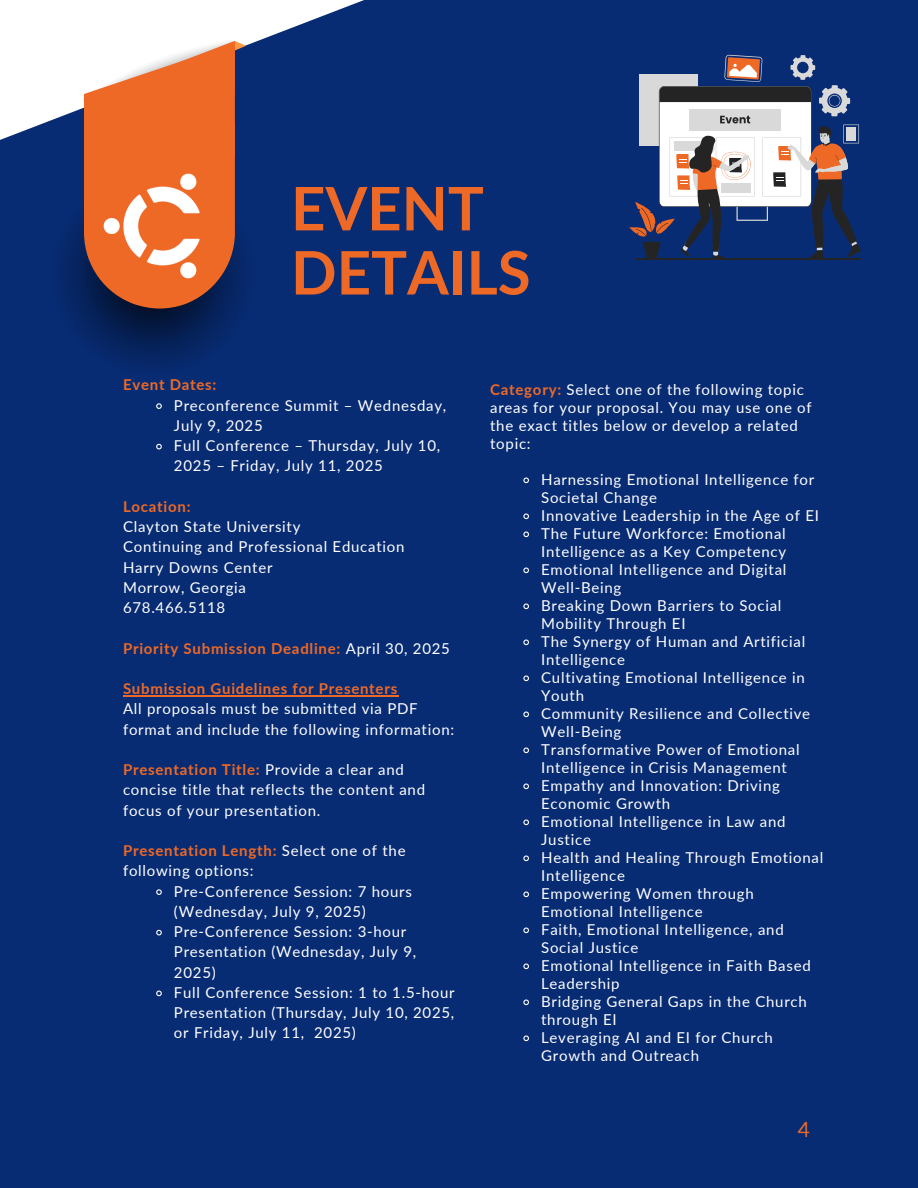
<style>
.page{position:relative;width:918px;height:1188px;background:#082c74}
.page>*{position:absolute;margin:0;border:0;box-sizing:border-box;transform-origin:0 0}
.t1{font:700 60px/64.2px "Lato";color:#ee6926}
.t2{font:21px "Lato";color:#ee6926}
.t3{font:15px/18px "Lato";letter-spacing:.05em;color:#fff}
.t4{font:700 15px "Lato";letter-spacing:.05em;color:#ee6926}
.s1{font-weight:400;color:#fff}
.s2{font-weight:700;color:#ee6926}
</style>
<div class="page">
<svg style="left:156px;top:403px;width:6px;height:6px"></svg>
<svg style="left:156px;top:443px;width:6px;height:7px"></svg>
<hr style="left:123px;top:695px;width:275px;height:1px;background:#ee6926">
<svg style="left:156px;top:889px;width:6px;height:6px"></svg>
<svg style="left:156px;top:929px;width:6px;height:7px"></svg>
<svg style="left:156px;top:990px;width:6px;height:7px"></svg>
<svg style="left:629px;top:55px;width:232px;height:205px"></svg>
<svg style="left:523px;top:477px;width:6px;height:7px"></svg>
<svg style="left:523px;top:513px;width:6px;height:7px"></svg>
<svg style="left:523px;top:531px;width:6px;height:7px"></svg>
<svg style="left:523px;top:567px;width:6px;height:7px"></svg>
<svg style="left:523px;top:603px;width:6px;height:7px"></svg>
<svg style="left:523px;top:639px;width:6px;height:7px"></svg>
<svg style="left:523px;top:675px;width:6px;height:7px"></svg>
<svg style="left:523px;top:711px;width:6px;height:7px"></svg>
<svg style="left:523px;top:747px;width:6px;height:7px"></svg>
<svg style="left:523px;top:783px;width:6px;height:7px"></svg>
<svg style="left:523px;top:819px;width:6px;height:7px"></svg>
<svg style="left:523px;top:855px;width:6px;height:7px"></svg>
<svg style="left:523px;top:891px;width:6px;height:7px"></svg>
<svg style="left:523px;top:927px;width:6px;height:7px"></svg>
<svg style="left:523px;top:963px;width:6px;height:7px"></svg>
<svg style="left:523px;top:999px;width:6px;height:7px"></svg>
<svg style="left:523px;top:1035px;width:6px;height:7px"></svg>
<svg style="left:0;top:0;width:364px;height:140px;fill:#fff"></svg>
<div style="left:77px;top:27px;width:159px;height:14px;background:#fff"></div>
<svg style="left:51px;top:41px;width:204px;height:324px"></svg>
<img style="left:103px;top:173px;width:107px;height:107px">
<p class="t1" style="left:291px;top:175px;width:241px">EVENT<br>DETAILS</p>
<p class="t4" style="left:123px;top:376px;width:95px">Event Dates:</p>
<p class="t3" style="left:174px;top:395px;width:274px;line-height:20.2px">Preconference Summit – Wednesday,<br>July 9, 2025</p>
<h1 class="t3" style="left:174px;top:435px;width:268px;line-height:20.2px">Full Conference – Thursday, July 10,<br>2025 – Friday, July 11, 2025</h1>
<h3 class="t4" style="left:123px;top:497px;width:69px">Location:</h3>
<p class="t3" style="left:123px;top:517px;width:179px">Clayton State University</p>
<p class="t3" style="left:123px;top:538px;width:283px">Continuing and Professional Education</p>
<p class="t3" style="left:123px;top:558px;width:151px">Harry Downs Center</p>
<p class="t3" style="left:123px;top:578px;width:125px">Morrow, Georgia</p>
<p class="t3" style="left:123px;top:598px;width:104px">678.466.5118</p>
<p class="t4" style="left:123px;top:639px;width:328px">Priority Submission Deadline: <span class="s1">April 30, 2025</span></p>
<p class="t4" style="left:123px;top:679px;width:276px">Submission Guidelines for Presenters</p>
<p class="t3" style="left:123px;top:698px;width:333px;line-height:20.2px">All proposals must be submitted via PDF format and include the following information:</p>
<p class="t3" style="left:123px;top:759px;width:304px;line-height:20.2px"><span class="s2">Presentation Title:</span> Provide a clear and concise title that reflects the content and focus of your presentation.</p>
<p class="t3" style="left:123px;top:840px;width:284px;line-height:20.2px"><span class="s2">Presentation Length:</span> Select one of the following options:</p>
<p class="t3" style="left:174px;top:881px;width:239px;line-height:20.2px">Pre-Conference Session: 7 hours (Wednesday, July 9, 2025)</p>
<p class="t3" style="left:174px;top:921px;width:244px;line-height:20.2px">Pre-Conference Session: 3-hour<br>Presentation (Wednesday, July 9,<br>2025)</p>
<p class="t3" style="left:174px;top:982px;width:282px;line-height:20.2px;text-align:justify">Full Conference Session: 1 to 1.5-hour Presentation (Thursday, July 10, 2025, or Friday, July 11, 2025)</p>
<p class="t3" style="left:490px;top:380px;width:323px"><span class="s2">Category:</span> Select one of the following topic areas for your proposal. You may use one of the exact titles below or develop a related topic:</p>
<p class="t3" style="left:541px;top:470px;width:275px">Harnessing Emotional Intelligence for<br>Societal Change</p>
<p class="t3" style="left:541px;top:506px;width:279px">Innovative Leadership in the Age of EI</p>
<p class="t3" style="left:541px;top:524px;width:246px">The Future Workforce: Emotional<br>Intelligence as a Key Competency</p>
<p class="t3" style="left:541px;top:560px;width:247px">Emotional Intelligence and Digital<br>Well-Being</p>
<p class="t3" style="left:541px;top:596px;width:242px">Breaking Down Barriers to Social<br>Mobility Through EI</p>
<p class="t3" style="left:541px;top:632px;width:266px">The Synergy of Human and Artificial<br>Intelligence</p>
<p class="t3" style="left:541px;top:668px;width:265px">Cultivating Emotional Intelligence in<br>Youth</p>
<p class="t3" style="left:541px;top:704px;width:271px">Community Resilience and Collective<br>Well-Being</p>
<p class="t3" style="left:541px;top:740px;width:260px">Transformative Power of Emotional<br>Intelligence in Crisis Management</p>
<p class="t3" style="left:541px;top:776px;width:240px">Empathy and Innovation: Driving<br>Economic Growth</p>
<p class="t3" style="left:541px;top:812px;width:246px">Emotional Intelligence in Law and<br>Justice</p>
<p class="t3" style="left:541px;top:848px;width:284px">Health and Healing Through Emotional<br>Intelligence</p>
<p class="t3" style="left:541px;top:884px;width:214px">Empowering Women through<br>Emotional Intelligence</p>
<p class="t3" style="left:541px;top:920px;width:244px">Faith, Emotional Intelligence, and<br>Social Justice</p>
<p class="t3" style="left:541px;top:956px;width:271px">Emotional Intelligence in Faith Based<br>Leadership</p>
<p class="t3" style="left:541px;top:992px;width:267px">Bridging General Gaps in the Church through EI</p>
<p class="t3" style="left:541px;top:1028px;width:233px">Leveraging AI and EI for Church<br>Growth and Outreach</p>
<h2 class="t2" style="left:798px;top:1116px;width:14px">4</h2>
</div>
